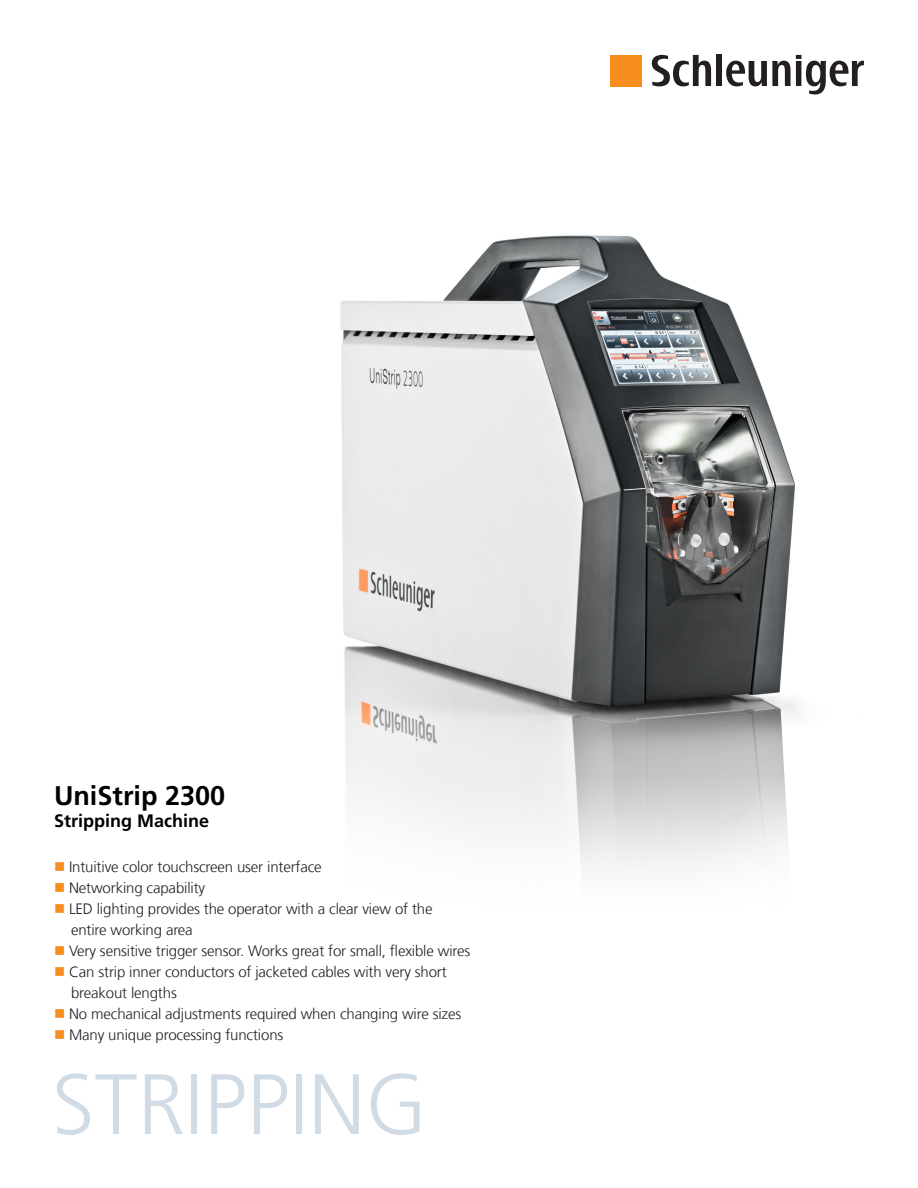
<style>
.page{position:relative;width:918px;height:1188px;background:#fff}
.page>*{position:absolute;margin:0;border:0;box-sizing:border-box;transform-origin:0 0}
.t1{font:300 85.5px "Frutiger LT Com";color:#d1dbe5}
.t2{font:700 27px "Frutiger LT Com";color:#000}
.t3{font:700 18px "Frutiger LT Com";color:#000}
.t4{font:300 15px/21px "Frutiger LT Com";letter-spacing:-.01em;color:#231f20}
.s1{color:#f68e1e}
</style>
<div class="page">
<div style="left:611px;top:55px;width:31px;height:31px;background:#f68e1e"></div>
<div style="left:716px;top:55px;width:6px;height:31px;background:#231f20"></div>
<svg style="left:726px;top:55px;width:138px;height:39px"></svg>
<svg style="left:652px;top:55px;width:59px;height:31px"></svg>
<img style="left:340px;top:235px;width:458px;height:635px">
<p class="t2" style="left:54px;top:780px;width:173px">UniStrip 2300</p>
<p class="t3" style="left:54px;top:810px;width:157px">Stripping Machine</p>
<p class="t4" style="left:54px;top:856px;width:269px"><span class="s1">■</span> Intuitive color touchscreen user interface</p>
<p class="t4" style="left:54px;top:877px;width:153px"><span class="s1">■</span> Networking capability</p>
<p class="t4" style="left:71px;top:898px;width:363px;text-indent:-17px"><span class="s1">■</span> LED lighting provides the operator with a clear view of the entire working area</p>
<p class="t4" style="left:54px;top:940px;width:418px"><span class="s1">■</span> Very sensitive trigger sensor. Works great for small, flexible wires</p>
<p class="t4" style="left:71px;top:961px;width:377px;text-indent:-17px"><span class="s1">■</span> Can strip inner conductors of jacketed cables with very short breakout lengths</p>
<p class="t4" style="left:54px;top:1003px;width:409px"><span class="s1">■</span> No mechanical adjustments required when changing wire sizes</p>
<p class="t4" style="left:54px;top:1024px;width:231px"><span class="s1">■</span> Many unique processing functions</p>
<p class="t1" style="left:52px;top:1055px;width:377px">STRIPPING</p>
</div>
